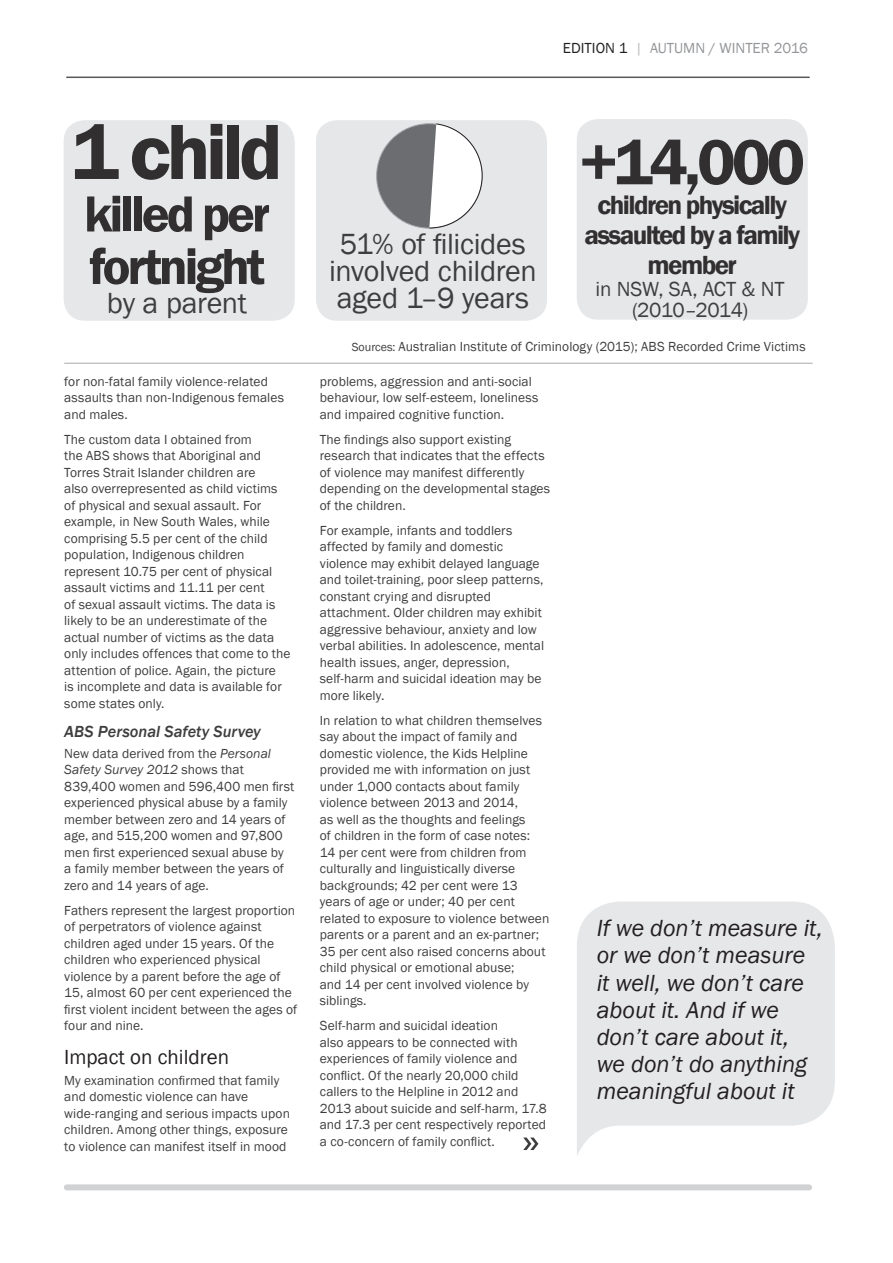
<style>
.page{position:relative;width:893px;height:1263px;background:#fff}
.page>*{position:absolute;margin:0;border:0;box-sizing:border-box;transform-origin:0 0}
.t1{font:600 81px "Franklin Gothic";letter-spacing:-.06em;color:#312f30}
.t2{font:600 66px "Franklin Gothic";color:#312f30}
.t3{font:600 52.5px/52.5px "Franklin Gothic";letter-spacing:-.06em;color:#312f30}
.t4{font:30px/27px "Franklin Gothic";letter-spacing:-.015em;color:#3e3e3f;text-align:center}
.t5{font:600 27px/30px "Franklin Gothic";letter-spacing:-.06em;color:#312f30;text-align:center}
.t6{font:italic 24px/27px "Franklin Gothic";color:#231f20}
.t7{font:21px/21px "Franklin Gothic";letter-spacing:-.015em;color:#3e3e3f;text-align:center}
.t8{font:21px "Franklin Gothic";color:#231f20}
.t9{font:italic 500 16.5px "Franklin Gothic";color:#3e3e3f}
.t10{font:15px "Franklin Gothic";color:#939598}
.t11{font:13.5px/16.5px "Franklin Gothic";letter-spacing:.005em;color:#3e3e3f}
.s1{color:#231f20}
.s2{color:#bcbdc0}
.s3{font-style:italic}
.s4{font-size:12px}
</style>
<div class="page">
<hr style="left:67px;top:77px;width:742px;height:1px;background:#57585a">
<div style="left:67px;top:1184px;width:742px;height:6px;background:#d1d2d4"></div>
<svg style="left:577px;top:901px;width:258px;height:254px;fill:#e6e7e9"></svg>
<div style="left:64px;top:120px;width:231px;height:201px;background:#e6e7e9;border-radius:21px"></div>
<div style="left:316px;top:120px;width:231px;height:201px;background:#e6e7e9;border-radius:21px"></div>
<div style="left:577px;top:119px;width:231px;height:201px;background:#e6e7e9;border-radius:21px"></div>
<div style="left:377px;top:124px;width:105px;height:104px;background:#6c6d70;border-radius:50%"></div>
<svg style="left:429px;top:123px;width:54px;height:106px"></svg>
<svg style="left:523px;top:1137px;width:15px;height:13px"></svg>
<hr style="left:64px;top:363px;width:749px;height:1px;background:#a8a9ad">
<p class="t10" style="left:563px;top:39px;width:246px"><span class="s1">EDITION 1</span> <span class="s2">|</span> AUTUMN / WINTER 2016</p>
<h1 class="t1" style="left:71px;top:102px;width:213px">1 child</h1>
<h3 class="t3" style="left:84px;top:188px;width:188px">killed per fortnight</h3>
<h3 class="t4" style="left:107px;top:290px;width:142px">by a parent</h3>
<p class="t11" style="left:64px;top:373px;width:221px">for non-fatal family violence-related assaults than non-Indigenous females and males.</p>
<p class="t11" style="left:64px;top:431px;width:228px">The custom data I obtained from<br>the ABS shows that Aboriginal and Torres Strait Islander children are<br>also overrepresented as child victims of physical and sexual assault. For example, in New South Wales, while comprising 5.5 per cent of the child population, Indigenous children represent 10.75 per cent of physical assault victims and 11.11 per cent<br>of sexual assault victims. The data is likely to be an underestimate of the actual number of victims as the data only includes offences that come to the attention of police. Again, the picture<br>is incomplete and data is available for some states only.</p>
<p class="t9" style="left:64px;top:721px;width:198px">ABS Personal Safety Survey</p>
<p class="t11" style="left:64px;top:745px;width:232px">New data derived from the <span class="s3">Personal Safety Survey 2012</span> shows that 839,400 women and 596,400 men first experienced physical abuse by a family member between zero and 14 years of age, and 515,200 women and 97,800 men first experienced sexual abuse by<br>a family member between the years of zero and 14 years of age.</p>
<p class="t11" style="left:64px;top:902px;width:234px">Fathers represent the largest proportion of perpetrators of violence against children aged under 15 years. Of the children who experienced physical violence by a parent before the age of 15, almost 60 per cent experienced the first violent incident between the ages of four and nine.</p>
<h3 class="t8" style="left:64px;top:1044px;width:166px">Impact on children</h3>
<p class="t11" style="left:64px;top:1072px;width:227px">My examination confirmed that family and domestic violence can have wide-ranging and serious impacts upon children. Among other things, exposure to violence can manifest itself in mood</p>
<h2 class="t2" style="left:579px;top:122px;width:227px">+14,000</h2>
<h3 class="t5" style="left:584px;top:191px;width:217px">children physically assaulted by a family member</h3>
<h3 class="t7" style="left:596px;top:279px;width:191px">in NSW, SA, ACT &amp; NT (2010–2014)</h3>
<h3 class="t4" style="left:329px;top:231px;width:209px">51% of filicides involved children aged 1–9 years</h3>
<p class="t11" style="left:352px;top:338px;width:455px"><span class="s4">Sources:</span> Australian Institute of Criminology (2015); ABS Recorded Crime Victims</p>
<p class="t11" style="left:320px;top:373px;width:220px">problems, aggression and anti-social behaviour, low self-esteem, loneliness and impaired cognitive function.</p>
<p class="t11" style="left:320px;top:431px;width:232px">The findings also support existing research that indicates that the effects of violence may manifest differently depending on the developmental stages of the children.</p>
<p class="t11" style="left:320px;top:522px;width:226px">For example, infants and toddlers affected by family and domestic violence may exhibit delayed language and toilet-training, poor sleep patterns, constant crying and disrupted attachment. Older children may exhibit aggressive behaviour, anxiety and low verbal abilities. In adolescence, mental health issues, anger, depression, self-harm and suicidal ideation may be more likely.</p>
<p class="t11" style="left:320px;top:712px;width:231px">In relation to what children themselves say about the impact of family and domestic violence, the Kids Helpline provided me with information on just under 1,000 contacts about family violence between 2013 and 2014,<br>as well as the thoughts and feelings<br>of children in the form of case notes:<br>14 per cent were from children from culturally and linguistically diverse backgrounds; 42 per cent were 13 years of age or under; 40 per cent related to exposure to violence between parents or a parent and an ex-partner; 35 per cent also raised concerns about child physical or emotional abuse;<br>and 14 per cent involved violence by siblings.</p>
<p class="t11" style="left:320px;top:1017px;width:228px">Self-harm and suicidal ideation<br>also appears to be connected with experiences of family violence and conflict. Of the nearly 20,000 child callers to the Helpline in 2012 and 2013 about suicide and self-harm, 17.8 and 17.3 per cent respectively reported a co-concern of family conflict.</p>
<h3 class="t6" style="left:597px;top:915px;width:227px">If we don’t measure it, or we don’t measure it well, we don’t care about it. And if we don’t care about it, we don’t do anything meaningful about it</h3>
</div>
